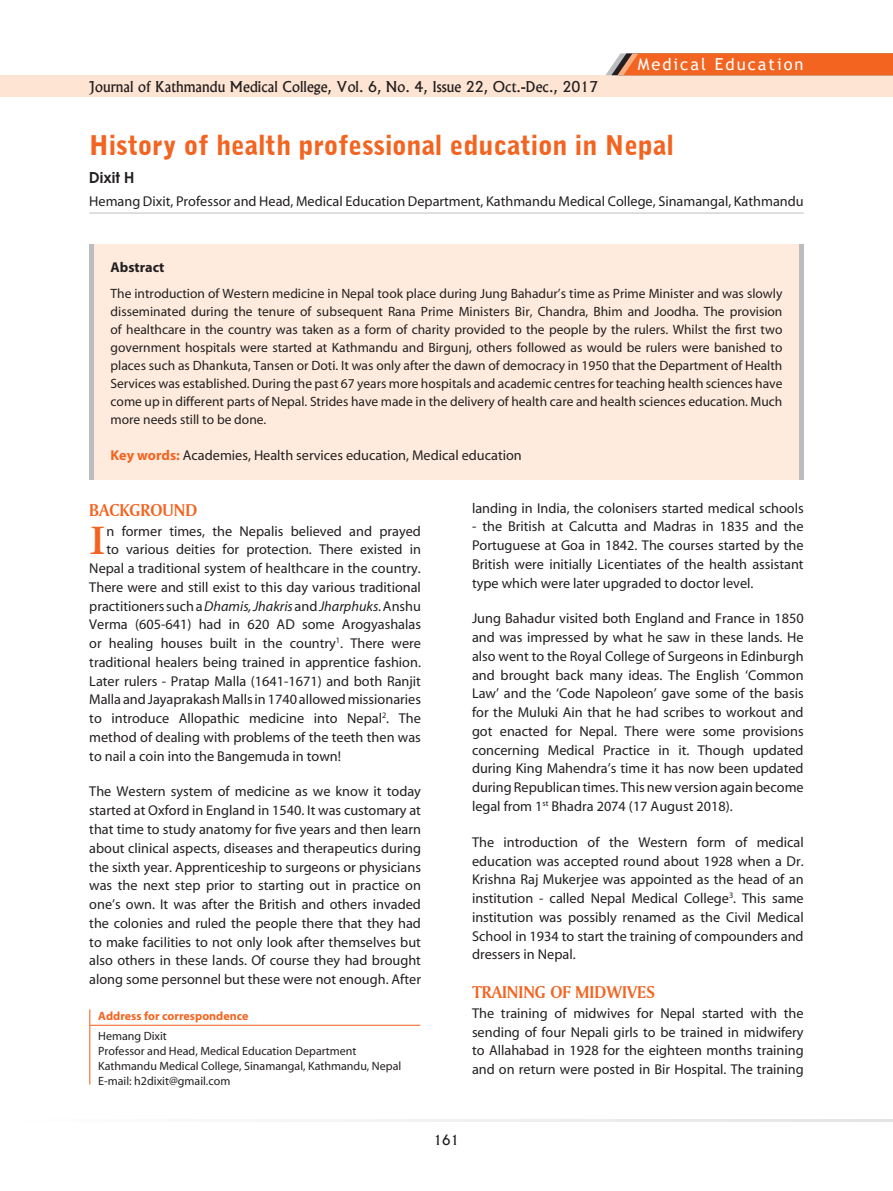
<style>
.page{position:relative;width:893px;height:1191px;background:#fff}
.page>*{position:absolute;margin:0;border:0;box-sizing:border-box;transform-origin:0 0}
.t1{font:700 44.7px "American Garamond BT";color:#f36421}
.t2{font:900 27px "Bell Gothic BT";color:#f36421}
.t3{font:18px "Amerigo BT Bold A";color:#f36421}
.t4{font:16.5px "Trebuchet MS";letter-spacing:.12em;color:#fff}
.t5{font:600 15px "Avant Garde";color:#231f20}
.t6{font:14.25px/18.8px "Myriad";color:#231f20;text-align:justify}
.t7{font:14.25px "Alaska";color:#231f20}
.t8{font:700 14.25px "Myriad";color:#231f20}
.t9{font:13.5px/18px "Myriad";color:#231f20;text-align:justify}
.t10{font:13.5px "Alaska";color:#231f20}
.t11{font:12px/15px "Myriad";color:#231f20}
.t12{font:700 12px "Myriad";color:#f36421}
.s1{font-weight:700;color:#f36421}
.s2{font-style:italic}
</style>
<div class="page">
<div style="left:0;top:75px;width:893px;height:22px;background:#fee4d2"></div>
<svg style="left:606px;top:53px;width:287px;height:22px;background:#ed6a2d"></svg>
<svg style="left:317px;top:1119px;width:576px;height:2px"></svg>
<div style="left:89px;top:244px;width:715px;height:236px;background:#feebdd"></div>
<div style="left:89px;top:244px;width:5px;height:236px;background:#bcbdc0"></div>
<div style="left:799px;top:244px;width:5px;height:236px;background:#bcbdc0"></div>
<hr style="left:89px;top:1009px;width:1px;height:75px;background:#f36421">
<hr style="left:90px;top:1024px;width:330px;height:1px;background:#f36421">
<hr style="left:89px;top:213px;width:715px;height:1px;background:#bcbdc0">
<p class="t7" style="left:89px;top:78px;width:511px">Journal of Kathmandu Medical College, Vol. 6, No. 4, Issue 22, Oct.-Dec., 2017</p>
<p class="t4" style="left:638px;top:55px;width:167px">Medical Education</p>
<h2 class="t2" style="left:89px;top:128px;width:586px">History of health professional education in Nepal</h2>
<p class="t5" style="left:89px;top:168px;width:47px">Dixit H</p>
<p class="t6" style="left:89px;top:193px;width:716px">Hemang Dixit, Professor and Head, Medical Education Department, Kathmandu Medical College, Sinamangal, Kathmandu</p>
<p class="t8" style="left:111px;top:262px;width:55px">Abstract</p>
<p class="t9" style="left:111px;top:286px;width:673px">The introduction of Western medicine in Nepal took place during Jung Bahadur’s time as Prime Minister and was slowly disseminated during the tenure of subsequent Rana Prime Ministers Bir, Chandra, Bhim and Joodha. The provision of healthcare in the country was taken as a form of charity provided to the people by the rulers. Whilst the first two government hospitals were started at Kathmandu and Birgunj, others followed as would be rulers were banished to places such as Dhankuta, Tansen or Doti. It was only after the dawn of democracy in 1950 that the Department of Health Services was established. During the past 67 years more hospitals and academic centres for teaching health sciences have come up in different parts of Nepal. Strides have made in the delivery of health care and health sciences education. Much more needs still to be done.</p>
<p class="t6" style="left:111px;top:447px;width:413px"><span class="s1">Key words:</span> Academies, Health services education, Medical education</p>
<p class="t3" style="left:89px;top:498px;width:109px">BACKGROUND</p>
<h1 class="t1" style="left:89px;top:513px;width:19px">I</h1>
<p class="t6" style="left:106px;top:522px;width:316px">n former times, the Nepalis believed and prayed</p>
<p class="t6" style="left:106px;top:541px;width:316px">to various deities for protection. There existed in</p>
<p class="t6" style="left:89px;top:560px;width:333px">Nepal a traditional system of healthcare in the country.</p>
<p class="t6" style="left:89px;top:579px;width:333px">There were and still exist to this day various traditional</p>
<p class="t6" style="left:89px;top:597px;width:333px">practitioners such a <span class="s2">Dhamis, Jhakris</span> and <span class="s2">Jharphuks</span>. Anshu</p>
<p class="t6" style="left:89px;top:616px;width:333px">Verma (605-641) had in 620 AD some Arogyashalas</p>
<p class="t6" style="left:89px;top:635px;width:333px">or healing houses built in the country<sup>1</sup>. There were</p>
<p class="t6" style="left:89px;top:654px;width:333px">traditional healers being trained in apprentice fashion.</p>
<p class="t6" style="left:89px;top:672px;width:333px">Later rulers - Pratap Malla (1641-1671) and both Ranjit</p>
<p class="t6" style="left:89px;top:691px;width:333px">Malla and Jayaprakash Malls in 1740 allowed missionaries</p>
<p class="t6" style="left:89px;top:710px;width:333px">to introduce Allopathic medicine into Nepal<sup>2</sup>. The</p>
<p class="t6" style="left:89px;top:729px;width:333px">method of dealing with problems of the teeth then was</p>
<p class="t6" style="left:89px;top:747px;width:253px">to nail a coin into the Bangemuda in town!</p>
<p class="t6" style="left:89px;top:783px;width:333px">The Western system of medicine as we know it today started at Oxford in England in 1540. It was customary at that time to study anatomy for five years and then learn about clinical aspects, diseases and therapeutics during the sixth year. Apprenticeship to surgeons or physicians was the next step prior to starting out in practice on one’s own. It was after the British and others invaded the colonies and ruled the people there that they had to make facilities to not only look after themselves but also others in these lands. Of course they had brought along some personnel but these were not enough. After</p>
<p class="t12" style="left:98px;top:1011px;width:152px">Address for correspondence</p>
<p class="t11" style="left:98px;top:1029px;width:305px">Hemang Dixit<br>Professor and Head, Medical Education Department Kathmandu Medical College, Sinamangal, Kathmandu, Nepal E-mail: h2dixit@gmail.com</p>
<p class="t6" style="left:472px;top:499px;width:333px">landing in India, the colonisers started medical schools</p>
<p class="t6" style="left:472px;top:518px;width:333px">- the British at Calcutta and Madras in 1835 and the Portuguese at Goa in 1842. The courses started by the British were initially Licentiates of the health assistant type which were later upgraded to doctor level.</p>
<p class="t6" style="left:472px;top:610px;width:333px">Jung Bahadur visited both England and France in 1850 and was impressed by what he saw in these lands. He also went to the Royal College of Surgeons in Edinburgh and brought back many ideas. The English ‘Common Law’ and the ‘Code Napoleon’ gave some of the basis for the Muluki Ain that he had scribes to workout and got enacted for Nepal. There were some provisions concerning Medical Practice in it. Though updated during King Mahendra’s time it has now been updated during Republican times. This new version again become legal from 1<sup>st</sup> Bhadra 2074 (17 August 2018).</p>
<p class="t6" style="left:472px;top:833px;width:333px">The introduction of the Western form of medical education was accepted round about 1928 when a Dr.<br>Krishna Raj Mukerjee was appointed as the head of an institution - called Nepal Medical College<sup>3</sup>. This same institution was possibly renamed as the Civil Medical School in 1934 to start the training of compounders and dressers in Nepal.</p>
<p class="t3" style="left:472px;top:981px;width:185px">TRAINING OF MIDWIVES</p>
<p class="t6" style="left:472px;top:1005px;width:333px">The training of midwives for Nepal started with the sending of four Nepali girls to be trained in midwifery to Allahabad in 1928 for the eighteen months training and on return were posted in Bir Hospital. The training</p>
<p class="t10" style="left:434px;top:1131px;width:27px">161</p>
</div>
